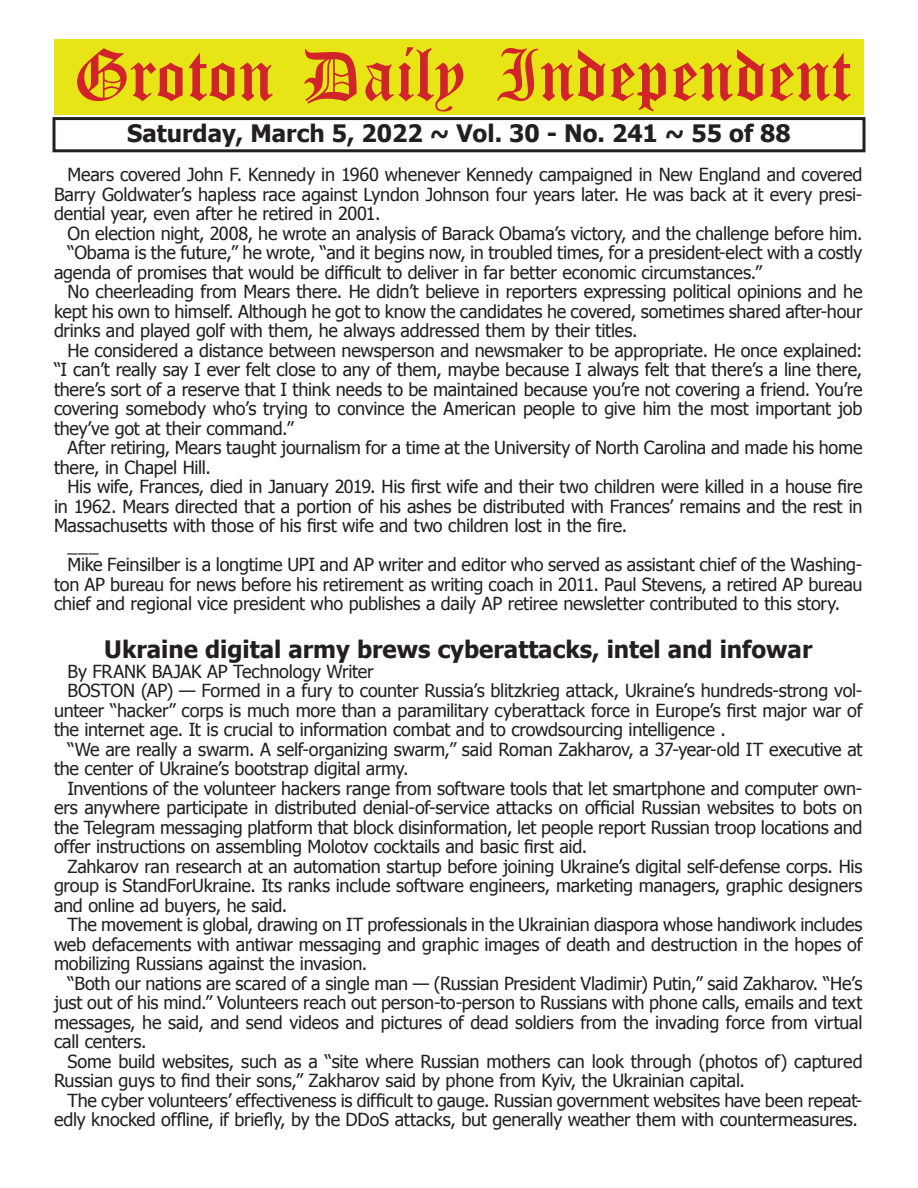
<style>
.page{position:relative;width:918px;height:1188px;background:#fff}
.page>*{position:absolute;margin:0;border:0;box-sizing:border-box;transform-origin:0 0}
.t1{font:54px "Old English Five";color:#d1232a}
.t2{font:700 24px "Tahoma";color:#231f20}
.t3{font:18px/19.5px "Tahoma";letter-spacing:-.01em;color:#231f20;text-align:justify}
</style>
<div class="page">
<div style="left:52px;top:117px;width:814px;height:35px;border:3px solid #231f20"></div>
<div style="left:54px;top:40px;width:810px;height:75px;background:#e7e515"></div>
<h1 class="t1" style="left:73px;top:50px;width:779px">Groton Daily Independent</h1>
<h2 class="t2" style="left:127px;top:116px;width:665px">Saturday, March 5, 2022 ~ Vol. 30 - No. 241 ~ 55 of 88</h2>
<p class="t3" style="left:54px;top:164px;width:810px;text-indent:14px">Mears covered John F. Kennedy in 1960 whenever Kennedy campaigned in New England and covered Barry Goldwater’s hapless race against Lyndon Johnson four years later. He was back at it every presi&shy;dential year, even after he retired in 2001.</p>
<p class="t3" style="left:68px;top:223px;width:797px">On election night, 2008, he wrote an analysis of Barack Obama’s victory, and the challenge before him.</p>
<p class="t3" style="left:68px;top:242px;width:796px">“Obama is the future,” he wrote, “and it begins now, in troubled times, for a president-elect with a costly</p>
<p class="t3" style="left:54px;top:262px;width:710px">agenda of promises that would be difficult to deliver in far better economic circumstances.”</p>
<p class="t3" style="left:68px;top:281px;width:797px">No cheerleading from Mears there. He didn’t believe in reporters expressing political opinions and he</p>
<p class="t3" style="left:54px;top:301px;width:810px">kept his own to himself. Although he got to know the candidates he covered, sometimes shared after-hour</p>
<p class="t3" style="left:54px;top:320px;width:585px">drinks and played golf with them, he always addressed them by their titles.</p>
<p class="t3" style="left:68px;top:339px;width:797px">He considered a distance between newsperson and newsmaker to be appropriate. He once explained:</p>
<p class="t3" style="left:54px;top:359px;width:810px">“I can’t really say I ever felt close to any of them, maybe because I always felt that there’s a line there,</p>
<p class="t3" style="left:54px;top:378px;width:810px">there’s sort of a reserve that I think needs to be maintained because you’re not covering a friend. You’re</p>
<p class="t3" style="left:54px;top:398px;width:810px">covering somebody who’s trying to convince the American people to give him the most important job</p>
<p class="t3" style="left:54px;top:417px;width:241px">they’ve got at their command.”</p>
<p class="t3" style="left:68px;top:437px;width:797px">After retiring, Mears taught journalism for a time at the University of North Carolina and made his home</p>
<p class="t3" style="left:54px;top:456px;width:158px">there, in Chapel Hill.</p>
<p class="t3" style="left:68px;top:476px;width:797px">His wife, Frances, died in January 2019. His first wife and their two children were killed in a house fire</p>
<p class="t3" style="left:54px;top:495px;width:810px">in 1962. Mears directed that a portion of his ashes be distributed with Frances’ remains and the rest in</p>
<p class="t3" style="left:54px;top:515px;width:575px">Massachusetts with those of his first wife and two children lost in the fire.</p>
<p class="t3" style="left:68px;top:534px;width:33px">___</p>
<p class="t3" style="left:68px;top:554px;width:796px">Mike Feinsilber is a longtime UPI and AP writer and editor who served as assistant chief of the Washing-</p>
<p class="t3" style="left:54px;top:573px;width:810px">ton AP bureau for news before his retirement as writing coach in 2011. Paul Stevens, a retired AP bureau</p>
<p class="t3" style="left:54px;top:593px;width:788px">chief and regional vice president who publishes a daily AP retiree newsletter contributed to this story.</p>
<h2 class="t2" style="left:104px;top:633px;width:710px">Ukraine digital army brews cyberattacks, intel and infowar</h2>
<p class="t3" style="left:68px;top:661px;width:308px">By FRANK BAJAK AP Technology Writer</p>
<p class="t3" style="left:68px;top:680px;width:796px">BOSTON (AP) — Formed in a fury to counter Russia’s blitzkrieg attack, Ukraine’s hundreds-strong vol-</p>
<p class="t3" style="left:54px;top:700px;width:810px">unteer “hacker” corps is much more than a paramilitary cyberattack force in Europe’s first major war of</p>
<p class="t3" style="left:54px;top:719px;width:673px">the internet age. It is crucial to information combat and to crowdsourcing intelligence .</p>
<p class="t3" style="left:68px;top:739px;width:797px">“We are really a swarm. A self-organizing swarm,” said Roman Zakharov, a 37-year-old IT executive at</p>
<p class="t3" style="left:54px;top:758px;width:356px">the center of Ukraine’s bootstrap digital army.</p>
<p class="t3" style="left:68px;top:778px;width:796px">Inventions of the volunteer hackers range from software tools that let smartphone and computer own-</p>
<p class="t3" style="left:54px;top:797px;width:810px">ers anywhere participate in distributed denial-of-service attacks on official Russian websites to bots on</p>
<p class="t3" style="left:54px;top:817px;width:810px">the Telegram messaging platform that block disinformation, let people report Russian troop locations and</p>
<p class="t3" style="left:54px;top:836px;width:535px">offer instructions on assembling Molotov cocktails and basic first aid.</p>
<p class="t3" style="left:68px;top:856px;width:797px">Zahkarov ran research at an automation startup before joining Ukraine’s digital self-defense corps. His</p>
<p class="t3" style="left:54px;top:875px;width:810px">group is StandForUkraine. Its ranks include software engineers, marketing managers, graphic designers</p>
<p class="t3" style="left:54px;top:895px;width:235px">and online ad buyers, he said.</p>
<p class="t3" style="left:68px;top:914px;width:796px">The movement is global, drawing on IT professionals in the Ukrainian diaspora whose handiwork includes</p>
<p class="t3" style="left:54px;top:934px;width:810px">web defacements with antiwar messaging and graphic images of death and destruction in the hopes of</p>
<p class="t3" style="left:54px;top:953px;width:315px">mobilizing Russians against the invasion.</p>
<p class="t3" style="left:68px;top:973px;width:796px">“Both our nations are scared of a single man — (Russian President Vladimir) Putin,” said Zakharov. “He’s</p>
<p class="t3" style="left:54px;top:992px;width:810px">just out of his mind.” Volunteers reach out person-to-person to Russians with phone calls, emails and text</p>
<p class="t3" style="left:54px;top:1012px;width:810px">messages, he said, and send videos and pictures of dead soldiers from the invading force from virtual</p>
<p class="t3" style="left:54px;top:1031px;width:94px">call centers.</p>
<p class="t3" style="left:68px;top:1051px;width:797px">Some build websites, such as a “site where Russian mothers can look through (photos of) captured</p>
<p class="t3" style="left:54px;top:1070px;width:693px">Russian guys to find their sons,” Zakharov said by phone from Kyiv, the Ukrainian capital.</p>
<p class="t3" style="left:68px;top:1090px;width:796px">The cyber volunteers’ effectiveness is difficult to gauge. Russian government websites have been repeat-</p>
<p class="t3" style="left:54px;top:1109px;width:806px">edly knocked offline, if briefly, by the DDoS attacks, but generally weather them with countermeasures.</p>
</div>
